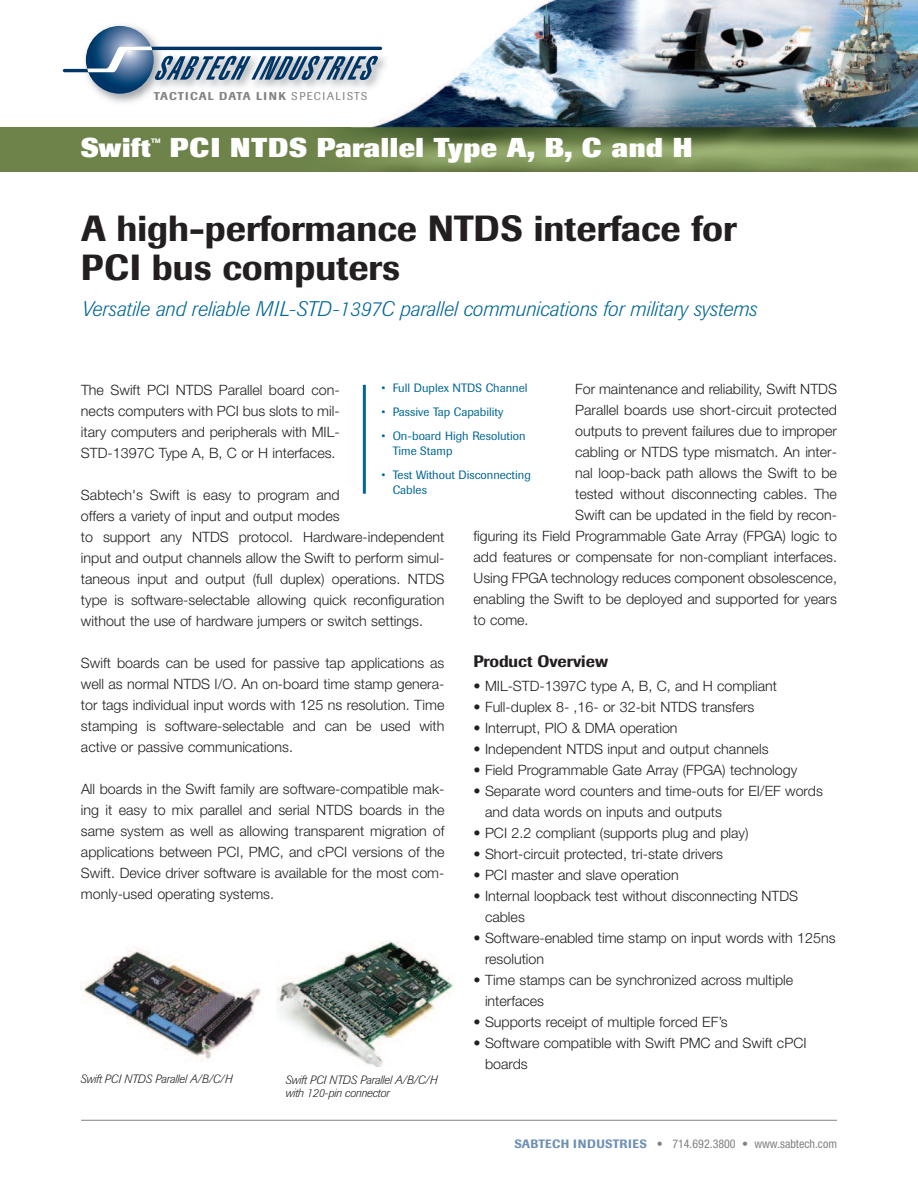
<style>
.page{position:relative;width:918px;height:1188px;background:#fff}
.page>*{position:absolute;margin:0;border:0;box-sizing:border-box;transform-origin:0 0}
.t1{font:500 36px/39px "Imago";color:#231f20}
.t2{font:800 27px "Imago";letter-spacing:.02em;color:#fff}
.t3{font:italic 300 21px "Imago";color:#016694}
.t4{font:500 16.5px "Imago";color:#231f20}
.t5{font:300 14.25px/21px "Helvetica Neue";color:#231f20}
.t6{font:12px/15px "Imago";color:#016694}
.t7{font:italic 300 12px/13.5px "Imago";letter-spacing:-.015em;color:#231f20}
.t8{font:condensed 12px "Helvetica Neue";color:#808285}
.t9{font:500 11.25px "Imago";letter-spacing:.11em;color:#808285}
.s1{font-weight:400}
.s2{font-family:"Imago";font-weight:500;font-stretch:normal;color:#6f90b4}
</style>
<div class="page">
<img style="left:0;top:127px;width:918px;height:45px">
<img style="left:371px;top:0;width:547px;height:127px">
<img style="left:277px;top:941px;width:177px;height:126px">
<hr style="left:81px;top:1120px;width:756px;height:1px;background:#808285">
<div style="left:63px;top:20px;width:327px;height:97px;background:#fff"></div>
<img style="left:88px;top:25px;width:80px;height:78px">
<svg style="left:86px;top:26px;width:68px;height:68px"></svg>
<svg style="left:63px;top:46px;width:319px;height:34px"></svg>
<img style="left:81px;top:946px;width:180px;height:115px">
<hr style="left:363px;top:385px;width:3px;height:109px;background:#016694">
<p class="t9" style="left:154px;top:92px;width:215px">TACTICAL DATA LINK <span class="s1">SPECIALISTS</span></p>
<h2 class="t2" style="left:81px;top:138px;width:613px">Swift<sup>™</sup> PCI NTDS Parallel Type A, B, C and H</h2>
<h1 class="t1" style="left:81px;top:213px;width:657px">A high-performance NTDS interface for<br>PCI bus computers</h1>
<h3 class="t3" style="left:81px;top:302px;width:677px">Versatile and reliable MIL-STD-1397C parallel communications for military systems</h3>
<p class="t5" style="left:575px;top:380px;width:263px">For maintenance and reliability, Swift NTDS</p>
<p class="t5" style="left:575px;top:401px;width:263px">Parallel boards use short-circuit protected</p>
<p class="t5" style="left:575px;top:422px;width:263px">outputs to prevent failures due to improper</p>
<p class="t5" style="left:575px;top:443px;width:263px">cabling or NTDS type mismatch. An inter-</p>
<p class="t5" style="left:575px;top:464px;width:263px">nal loop-back path allows the Swift to be</p>
<p class="t5" style="left:575px;top:485px;width:263px">tested without disconnecting cables. The</p>
<p class="t5" style="left:575px;top:506px;width:263px">Swift can be updated in the field by recon-</p>
<p class="t5" style="left:474px;top:527px;width:365px">figuring its Field Programmable Gate Array (FPGA) logic to</p>
<p class="t5" style="left:474px;top:548px;width:365px">add features or compensate for non-compliant interfaces.</p>
<p class="t5" style="left:474px;top:569px;width:365px">Using FPGA technology reduces component obsolescence,</p>
<p class="t5" style="left:474px;top:590px;width:365px">enabling the Swift to be deployed and supported for years</p>
<p class="t5" style="left:474px;top:611px;width:57px">to come.</p>
<p class="t4" style="left:474px;top:656px;width:136px">Product Overview</p>
<p class="t5" style="left:474px;top:677px;width:305px">• MIL-STD-1397C type A, B, C, and H compliant</p>
<p class="t5" style="left:474px;top:698px;width:282px">• Full-duplex 8- ,16- or 32-bit NTDS transfers</p>
<p class="t5" style="left:474px;top:719px;width:206px">• Interrupt, PIO &amp; DMA operation</p>
<p class="t5" style="left:474px;top:740px;width:296px">• Independent NTDS input and output channels</p>
<p class="t5" style="left:474px;top:761px;width:325px">• Field Programmable Gate Array (FPGA) technology</p>
<p class="t5" style="left:485px;top:782px;width:339px;text-indent:-11px">• Separate word counters and time-outs for EI/EF words and data words on inputs and outputs</p>
<p class="t5" style="left:474px;top:824px;width:277px">• PCI 2.2 compliant (supports plug and play)</p>
<p class="t5" style="left:474px;top:845px;width:251px">• Short-circuit protected, tri-state drivers</p>
<p class="t5" style="left:474px;top:866px;width:207px">• PCI master and slave operation</p>
<p class="t5" style="left:485px;top:887px;width:315px;text-indent:-11px">• Internal loopback test without disconnecting NTDS cables</p>
<p class="t5" style="left:485px;top:929px;width:352px;text-indent:-11px">• Software-enabled time stamp on input words with 125ns resolution</p>
<p class="t5" style="left:485px;top:971px;width:310px;text-indent:-11px">• Time stamps can be synchronized across multiple interfaces</p>
<p class="t5" style="left:474px;top:1013px;width:256px">• Supports receipt of multiple forced EF’s</p>
<p class="t5" style="left:485px;top:1034px;width:323px;text-indent:-11px">• Software compatible with Swift PMC and Swift cPCI boards</p>
<p class="t6" style="left:382px;top:382px;width:147px">• Full Duplex NTDS Channel</p>
<p class="t6" style="left:382px;top:406px;width:123px">• Passive Tap Capability</p>
<p class="t6" style="left:393px;top:430px;width:134px;text-indent:-11px">• On-board High Resolution<br>Time Stamp</p>
<p class="t6" style="left:393px;top:469px;width:140px;text-indent:-11px">• Test Without Disconnecting<br>Cables</p>
<p class="t5" style="left:81px;top:381px;width:260px;text-align:justify">The Swift PCI NTDS Parallel board con&shy;nects computers with PCI bus slots to mil&shy;itary computers and peripherals with MIL-STD-1397C Type A, B, C or H interfaces.</p>
<p class="t5" style="left:81px;top:486px;width:365px">Sabtech's Swift is easy to program and<br>offers a variety of input and output modes<br>to support any NTDS protocol. Hardware-independent input and output channels allow the Swift to perform simul&shy;taneous input and output (full duplex) operations. NTDS type is software-selectable allowing quick reconfiguration without the use of hardware jumpers or switch settings.</p>
<p class="t5" style="left:81px;top:654px;width:365px;text-align:justify">Swift boards can be used for passive tap applications as well as normal NTDS I/O. An on-board time stamp genera&shy;tor tags individual input words with 125 ns resolution. Time stamping is software-selectable and can be used with active or passive communications.</p>
<p class="t5" style="left:81px;top:780px;width:365px;text-align:justify">All boards in the Swift family are software-compatible mak&shy;ing it easy to mix parallel and serial NTDS boards in the same system as well as allowing transparent migration of applications between PCI, PMC, and cPCI versions of the Swift. Device driver software is available for the most com&shy;monly-used operating systems.</p>
<p class="t7" style="left:80px;top:1073px;width:154px">Swift PCI NTDS Parallel A/B/C/H</p>
<p class="t7" style="left:285px;top:1074px;width:154px">Swift PCI NTDS Parallel A/B/C/H with 120-pin connector</p>
<p class="t8" style="left:514px;top:1139px;width:324px"><span class="s2">SABTECH INDUSTRIES</span> • 714.692.3800 • www.sabtech.com</p>
</div>
